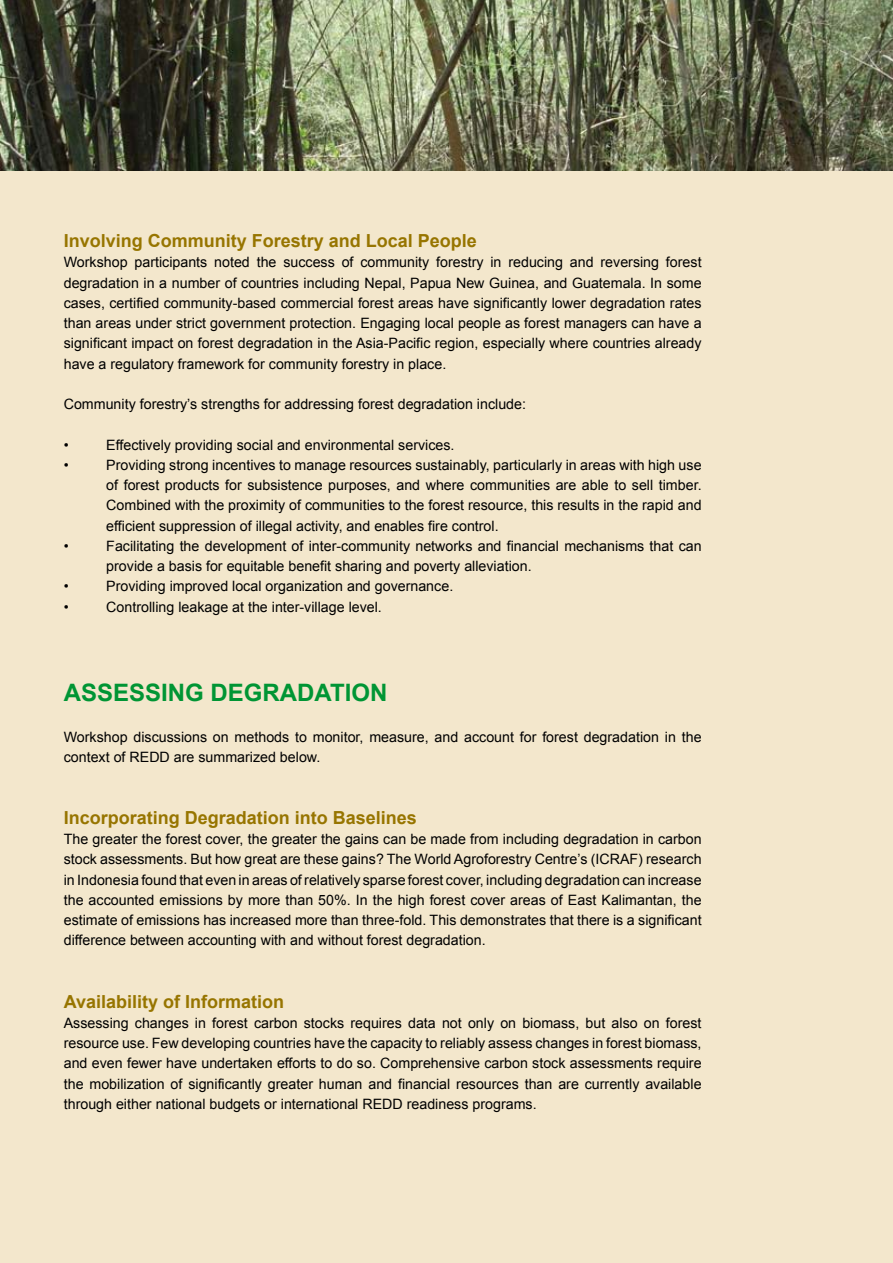
<style>
.page{position:relative;width:893px;height:1263px;background:#f3e7cc}
.page>*{position:absolute;margin:0;border:0;box-sizing:border-box;transform-origin:0 0}
.t1{font:700 24px "Arial";color:#009534}
.t2{font:700 18px "Arial";color:#977500}
.t3{font:14.25px/20.2px "Arial";color:#000;text-align:justify}
</style>
<div class="page">
<img style="left:0;top:0;width:893px;height:170px">
<p class="t2" style="left:64px;top:229px;width:415px">Involving Community Forestry and Local People</p>
<p class="t3" style="left:64px;top:252px;width:639px">Workshop participants noted the success of community forestry in reducing and reversing forest degradation in a number of countries including Nepal, Papua New Guinea, and Guatemala. In some cases, certified community-based commercial forest areas have significantly lower degradation rates than areas under strict government protection. Engaging local people as forest managers can have a significant impact on forest degradation in the Asia-Pacific region, especially where countries already have a regulatory framework for community forestry in place.</p>
<p class="t3" style="left:64px;top:394px;width:464px">Community forestry’s strengths for addressing forest degradation include:</p>
<p class="t3" style="left:64px;top:434px;width:6px">•</p>
<p class="t3" style="left:106px;top:434px;width:350px">Effectively providing social and environmental services.</p>
<p class="t3" style="left:64px;top:455px;width:6px">•</p>
<p class="t3" style="left:106px;top:455px;width:597px">Providing strong incentives to manage resources sustainably, particularly in areas with high use of forest products for subsistence purposes, and where communities are able to sell timber.<br>Combined with the proximity of communities to the forest resource, this results in the rapid and efficient suppression of illegal activity, and enables fire control.</p>
<p class="t3" style="left:64px;top:536px;width:6px">•</p>
<p class="t3" style="left:106px;top:536px;width:597px">Facilitating the development of inter-community networks and financial mechanisms that can provide a basis for equitable benefit sharing and poverty alleviation.</p>
<p class="t3" style="left:64px;top:576px;width:6px">•</p>
<p class="t3" style="left:106px;top:576px;width:348px">Providing improved local organization and governance.</p>
<p class="t3" style="left:64px;top:596px;width:6px">•</p>
<p class="t3" style="left:106px;top:596px;width:277px">Controlling leakage at the inter-village level.</p>
<h1 class="t1" style="left:64px;top:677px;width:112px">ASSESSING</h1>
<h1 class="t1" style="left:210px;top:677px;width:175px">DEGRADATION</h1>
<p class="t3" style="left:64px;top:727px;width:639px">Workshop discussions on methods to monitor, measure, and account for forest degradation in the context of REDD are summarized below.</p>
<p class="t2" style="left:64px;top:806px;width:355px">Incorporating Degradation into Baselines</p>
<p class="t3" style="left:64px;top:829px;width:639px">The greater the forest cover, the greater the gains can be made from including degradation in carbon stock assessments. But how great are these gains? The World Agroforestry Centre’s (ICRAF) research in Indonesia found that even in areas of relatively sparse forest cover, including degradation can increase the accounted emissions by more than 50%. In the high forest cover areas of East Kalimantan, the estimate of emissions has increased more than three-fold. This demonstrates that there is a significant difference between accounting with and without forest degradation.</p>
<p class="t2" style="left:64px;top:989px;width:222px">Availability of Information</p>
<p class="t3" style="left:64px;top:1013px;width:639px">Assessing changes in forest carbon stocks requires data not only on biomass, but also on forest resource use. Few developing countries have the capacity to reliably assess changes in forest biomass, and even fewer have undertaken efforts to do so. Comprehensive carbon stock assessments require the mobilization of significantly greater human and financial resources than are currently available through either national budgets or international REDD readiness programs.</p>
</div>
